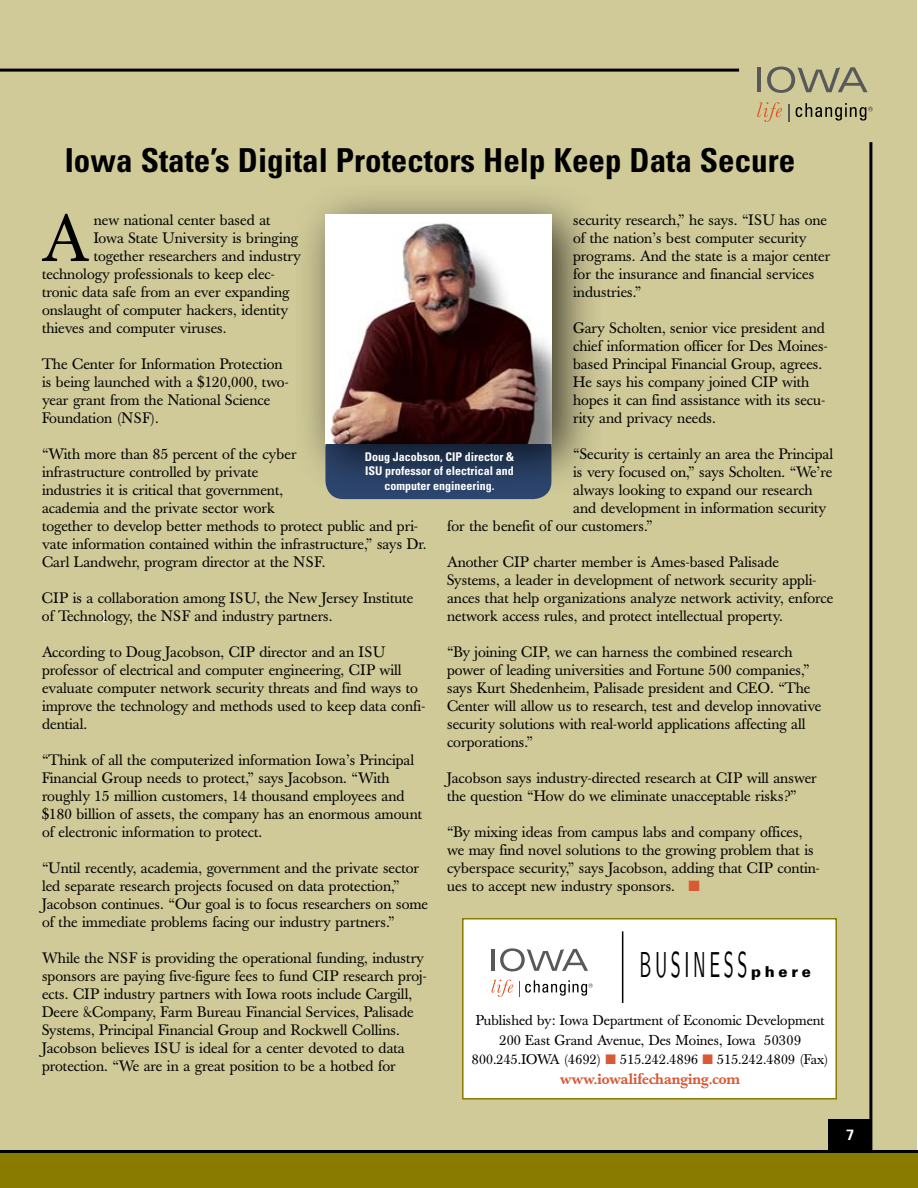
<style>
.page{position:relative;width:918px;height:1188px;background:#fff}
.page>*{position:absolute;margin:0;border:0;box-sizing:border-box;transform-origin:0 0}
.t1{font:66px "Baskerville";color:#000}
.t2{font:36px "Nova";letter-spacing:.2em;color:#000;scale:.5 1}
.t3{font:700 condensed 33px "Univers";color:#000}
.t4{font:15px/18px "Baskerville";color:#000}
.t5{font:500 15px "Baskerville";color:#d95935}
.t6{font:900 15px "Univers";letter-spacing:.25em;color:#000}
.t7{font:700 15px "Univers";color:#fff}
.t8{font:14.25px/19.5px "Baskerville";color:#000;text-align:center}
.t9{font:13.8px "Baskerville";letter-spacing:.02em;color:#000}
.t10{font:700 condensed 12px/14.4px "Univers";color:#fff;text-align:center}
.s1{color:#d95935}
</style>
<div class="page">
<div style="left:0;top:0;width:917px;height:1163px;background:#d0ca99"></div>
<div style="left:0;top:1152px;width:918px;height:36px;background:#897b00"></div>
<hr style="left:0;top:1150px;width:918px;height:3px;background:#000">
<div style="left:828px;top:1119px;width:43px;height:31px;background:#000"></div>
<hr style="left:869px;top:142px;width:3px;height:1011px;background:#000">
<hr style="left:0;top:69px;width:739px;height:3px;background:#000">
<svg style="left:757px;top:102px;width:25px;height:20px"></svg>
<svg style="left:788px;top:104px;width:1px;height:17px"></svg>
<hr style="left:757px;top:67px;width:3px;height:25px;background:#58595b">
<svg style="left:767px;top:67px;width:101px;height:26px"></svg>
<svg style="left:796px;top:103px;width:77px;height:18px"></svg>
<div style="left:463px;top:919px;width:373px;height:180px;background:#fff"></div>
<div style="left:462px;top:918px;width:375px;height:182px;border:2px solid #897b00"></div>
<hr style="left:622px;top:931px;width:1px;height:72px;background:#000">
<svg style="left:491px;top:980px;width:22px;height:17px"></svg>
<hr style="left:491px;top:949px;width:3px;height:22px;background:#58595b">
<svg style="left:500px;top:948px;width:88px;height:23px"></svg>
<svg style="left:519px;top:980px;width:74px;height:16px"></svg>
<div style="left:325px;top:431px;width:226px;height:68px;background:#2d466f;border-radius:18px"></div>
<div style="left:297px;top:185px;width:304px;height:309px;background:#000;opacity:.75"></div>
<img style="left:325px;top:214px;width:227px;height:230px">
<h3 class="t3" style="left:65px;top:140px;width:732px">Iowa State’s Digital Protectors Help Keep Data Secure</h3>
<h1 class="t1" style="left:42px;top:200px;width:48px">A</h1>
<p class="t4" style="left:94px;top:211px;width:178px">new national center based at</p>
<p class="t4" style="left:573px;top:211px;width:259px">security research,” he says. “ISU has one of the nation’s best computer security programs. And the state is a major center for the insurance and financial services industries.”</p>
<p class="t4" style="left:573px;top:319px;width:256px">Gary Scholten, senior vice president and chief information officer for Des Moines&shy;based Principal Financial Group, agrees.<br>He says his company joined CIP with hopes it can find assistance with its secu&shy;rity and privacy needs.</p>
<p class="t4" style="left:573px;top:445px;width:261px">“Security is certainly an area the Principal</p>
<p class="t4" style="left:573px;top:463px;width:261px">is very focused on,” says Scholten. “We’re</p>
<p class="t4" style="left:573px;top:481px;width:241px">always looking to expand our research</p>
<p class="t4" style="left:573px;top:499px;width:255px">and development in information security</p>
<p class="t4" style="left:447px;top:517px;width:207px">for the benefit of our customers.”</p>
<p class="t4" style="left:447px;top:553px;width:388px">Another CIP charter member is Ames-based Palisade Systems, a leader in development of network security appli&shy;ances that help organizations analyze network activity, enforce network access rules, and protect intellectual property.</p>
<p class="t4" style="left:447px;top:643px;width:376px">“By joining CIP, we can harness the combined research power of leading universities and Fortune 500 companies,” says Kurt Shedenheim, Palisade president and CEO. “The Center will allow us to research, test and develop innovative security solutions with real-world applications affecting all corporations.”</p>
<p class="t4" style="left:447px;top:769px;width:371px">Jacobson says industry-directed research at CIP will answer the question “How do we eliminate unacceptable risks?”</p>
<p class="t4" style="left:447px;top:823px;width:374px">“By mixing ideas from campus labs and company offices, we may find novel solutions to the growing problem that is cyberspace security,” says Jacobson, adding that CIP contin&shy;ues to accept new industry sponsors. <span class="s1">■</span></p>
<p class="t4" style="left:94px;top:229px;width:206px">Iowa State University is bringing</p>
<p class="t4" style="left:94px;top:247px;width:209px">together researchers and industry</p>
<p class="t4" style="left:42px;top:265px;width:234px">technology professionals to keep elec-</p>
<p class="t4" style="left:42px;top:283px;width:249px">tronic data safe from an ever expanding</p>
<p class="t4" style="left:42px;top:301px;width:248px">onslaught of computer hackers, identity</p>
<p class="t4" style="left:42px;top:319px;width:186px">thieves and computer viruses.</p>
<p class="t4" style="left:42px;top:355px;width:248px">The Center for Information Protection is being launched with a $120,000, two&shy;year grant from the National Science Foundation (NSF).</p>
<p class="t4" style="left:42px;top:445px;width:386px">“With more than 85 percent of the cyber<br>infrastructure controlled by private<br>industries it is critical that government,<br>academia and the private sector work<br>together to develop better methods to protect public and pri&shy;vate information contained within the infrastructure,” says Dr.<br>Carl Landwehr, program director at the NSF.</p>
<p class="t4" style="left:42px;top:589px;width:373px">CIP is a collaboration among ISU, the New Jersey Institute of Technology, the NSF and industry partners.</p>
<p class="t4" style="left:42px;top:643px;width:385px">According to Doug Jacobson, CIP director and an ISU professor of electrical and computer engineering, CIP will evaluate computer network security threats and find ways to improve the technology and methods used to keep data confi&shy;dential.</p>
<p class="t4" style="left:42px;top:751px;width:382px">“Think of all the computerized information Iowa’s Principal Financial Group needs to protect,” says Jacobson. “With roughly 15 million customers, 14 thousand employees and $180 billion of assets, the company has an enormous amount of electronic information to protect.</p>
<p class="t4" style="left:42px;top:859px;width:388px">“Until recently, academia, government and the private sector led separate research projects focused on data protection,” Jacobson continues. “Our goal is to focus researchers on some of the immediate problems facing our industry partners.”</p>
<p class="t4" style="left:42px;top:949px;width:386px">While the NSF is providing the operational funding, industry sponsors are paying five-figure fees to fund CIP research proj&shy;ects. CIP industry partners with Iowa roots include Cargill, Deere &amp;Company, Farm Bureau Financial Services, Palisade Systems, Principal Financial Group and Rockwell Collins.<br>Jacobson believes ISU is ideal for a center devoted to data protection. “We are in a great position to be a hotbed for</p>
<p class="t10" style="left:365px;top:449px;width:151px">Doug Jacobson, CIP director &amp;<br>ISU professor of electrical and computer engineering.</p>
<h2 class="t2" style="left:639px;top:943px;width:218px">BUSINESS</h2>
<p class="t6" style="left:751px;top:962px;width:62px">phere</p>
<p class="t8" style="left:476px;top:1011px;width:351px">Published by: Iowa Department of Economic Development<br>200 East Grand Avenue, Des Moines, Iowa 50309</p>
<p class="t9" style="left:472px;top:1051px;width:358px">800.245.IOWA (4692) <span class="s1">■</span> 515.242.4896 <span class="s1">■</span> 515.242.4809 (Fax)</p>
<p class="t5" style="left:560px;top:1070px;width:182px">www.iowalifechanging.com</p>
<p class="t7" style="left:846px;top:1125px;width:10px">7</p>
</div>
